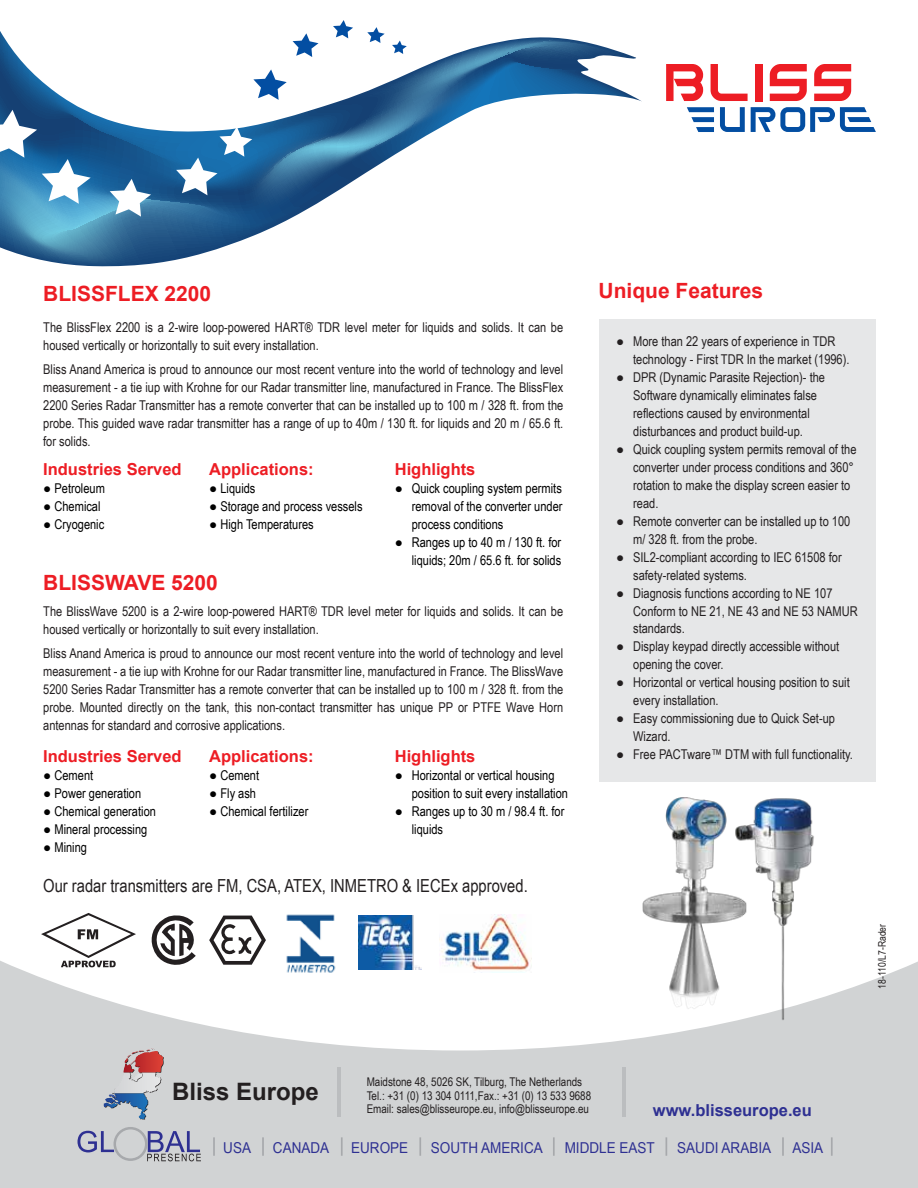
<style>
.page{position:relative;width:918px;height:1188px;background:#fff}
.page>*{position:absolute;margin:0;border:0;box-sizing:border-box;transform-origin:0 0}
.t1{font:700 24px "Arial";color:#231f20}
.t2{font:700 21px "Arial";color:#ed1d24}
.t3{font:18px "Arial Narrow";color:#231f20}
.t4{font:700 16.5px "Arial";color:#ed1d24}
.t5{font:700 16.5px "Arial";color:#2e3092}
.t6{font:15px "Arial Narrow";color:#2e3092;scale:1.1 1}
.t7{font:13.5px/18px "Arial Narrow";color:#231f20}
.t8{font:13.5px/18px "Arial Narrow";color:#010101}
.t9{font:12px/13.5px "Arial Narrow";color:#231f20}
.t10{font:10.5px "Arial Narrow";color:#231f20}
.s1{color:#ea2227}
</style>
<div class="page">
<svg style="left:0;top:949px;width:918px;height:239px;fill:#d1d3d4"></svg>
<img style="left:638px;top:797px;width:185px;height:234px">
<svg style="left:41px;top:913px;width:95px;height:54px"></svg>
<svg style="left:149px;top:915px;width:47px;height:52px"></svg>
<svg style="left:209px;top:916px;width:57px;height:49px"></svg>
<img style="left:281px;top:914px;width:58px;height:62px">
<div style="left:599px;top:320px;width:276px;height:462px;background:#e6e7e8"></div>
<img style="left:359px;top:916px;width:62px;height:53px">
<img style="left:440px;top:915px;width:92px;height:57px">
<svg style="left:213px;top:1137px;width:2px;height:19px"></svg>
<svg style="left:262px;top:1137px;width:2px;height:19px"></svg>
<svg style="left:341px;top:1137px;width:2px;height:19px"></svg>
<svg style="left:419px;top:1137px;width:2px;height:19px"></svg>
<svg style="left:553px;top:1137px;width:2px;height:19px"></svg>
<svg style="left:666px;top:1137px;width:1px;height:19px"></svg>
<svg style="left:782px;top:1137px;width:2px;height:19px"></svg>
<svg style="left:831px;top:1137px;width:2px;height:19px"></svg>
<svg style="left:78px;top:1127px;width:123px;height:34px;background:#b0b2c2"></svg>
<svg style="left:666px;top:64px;width:37px;height:37px"></svg>
<svg style="left:711px;top:64px;width:37px;height:37px"></svg>
<div style="left:755px;top:64px;width:7px;height:37px;background:#ed1d24"></div>
<svg style="left:770px;top:64px;width:37px;height:37px"></svg>
<svg style="left:814px;top:64px;width:37px;height:37px"></svg>
<svg style="left:687px;top:107px;width:27px;height:25px"></svg>
<svg style="left:720px;top:107px;width:25px;height:25px"></svg>
<svg style="left:751px;top:107px;width:125px;height:25px"></svg>
<hr style="left:338px;top:1068px;width:3px;height:49px;background:#bbbdbf">
<hr style="left:622px;top:1068px;width:4px;height:49px;background:#bbbdbf">
<svg style="left:104px;top:1048px;width:60px;height:72px;background:#b8acb5"></svg>
<svg style="left:0;top:31px;width:642px;height:235px"></svg>
<svg style="left:0;top:110px;width:91px;height:94px"></svg>
<svg style="left:110px;top:179px;width:41px;height:38px"></svg>
<svg style="left:176px;top:127px;width:76px;height:68px"></svg>
<svg style="left:253px;top:69px;width:34px;height:31px"></svg>
<svg style="left:293px;top:33px;width:25px;height:24px"></svg>
<svg style="left:333px;top:20px;width:20px;height:18px"></svg>
<svg style="left:367px;top:27px;width:18px;height:16px"></svg>
<svg style="left:392px;top:41px;width:15px;height:13px"></svg>
<h2 class="t2" style="left:43px;top:280px;width:170px">BLISSFLEX 2200</h2>
<p class="t7" style="left:43px;top:318px;width:522px">The BlissFlex 2200 is a 2-wire loop-powered HART® TDR level meter for liquids and solids. It can be housed vertically or horizontally to suit every installation.</p>
<p class="t7" style="left:43px;top:360px;width:522px;text-align:justify">Bliss Anand America is proud to announce our most recent venture into the world of technology and level measurement - a tie iup with Krohne for our Radar transmitter line, manufactured in France. The BlissFlex 2200 Series Radar Transmitter has a remote converter that can be installed up to 100 m / 328 ft. from the probe. This guided wave radar transmitter has a range of up to 40m / 130 ft. for liquids and 20 m / 65.6 ft. for solids.</p>
<p class="t4" style="left:43px;top:459px;width:140px">Industries Served</p>
<p class="t8" style="left:43px;top:479px;width:63px">● Petroleum</p>
<p class="t8" style="left:43px;top:497px;width:59px">● Chemical</p>
<p class="t8" style="left:43px;top:515px;width:63px">● Cryogenic</p>
<p class="t4" style="left:209px;top:459px;width:106px">Applications<span class="s1">:</span></p>
<p class="t8" style="left:209px;top:479px;width:48px">● Liquids</p>
<p class="t8" style="left:209px;top:497px;width:155px">● Storage and process vessels</p>
<p class="t8" style="left:209px;top:515px;width:106px">● High Temperatures</p>
<p class="t4" style="left:395px;top:459px;width:82px">Highlights</p>
<p class="t8" style="left:412px;top:479px;width:152px;text-align:justify;text-indent:-17px">● Quick coupling system permits removal of the converter under process conditions</p>
<p class="t8" style="left:395px;top:533px;width:168px;text-align:right">● Ranges up to 40 m / 130 ft. for liquids; 20m / 65.6 ft. for solids</p>
<h2 class="t2" style="left:43px;top:568px;width:176px">BLISSWAVE 5200</h2>
<p class="t7" style="left:43px;top:602px;width:521px">The BlissWave 5200 is a 2-wire loop-powered HART® TDR level meter for liquids and solids. It can be housed vertically or horizontally to suit every installation.</p>
<p class="t7" style="left:43px;top:644px;width:522px;text-align:justify">Bliss Anand America is proud to announce our most recent venture into the world of technology and level measurement - a tie iup with Krohne for our Radar transmitter line, manufactured in France. The BlissWave 5200 Series Radar Transmitter has a remote converter that can be installed up to 100 m / 328 ft. from the probe. Mounted directly on the tank, this non-contact transmitter has unique PP or PTFE Wave Horn antennas for standard and corrosive applications.</p>
<p class="t4" style="left:43px;top:746px;width:140px">Industries Served</p>
<p class="t8" style="left:43px;top:766px;width:51px">● Cement</p>
<p class="t8" style="left:43px;top:784px;width:99px">● Power generation</p>
<p class="t8" style="left:43px;top:802px;width:114px">● Chemical generation</p>
<p class="t8" style="left:43px;top:820px;width:106px">● Mineral processing</p>
<p class="t8" style="left:43px;top:838px;width:45px">● Mining</p>
<p class="t4" style="left:209px;top:746px;width:106px">Applications:</p>
<p class="t8" style="left:209px;top:766px;width:51px">● Cement</p>
<p class="t8" style="left:209px;top:784px;width:48px">● Fly ash</p>
<p class="t8" style="left:209px;top:802px;width:101px">● Chemical fertilizer</p>
<p class="t4" style="left:395px;top:746px;width:82px">Highlights</p>
<p class="t8" style="left:412px;top:766px;width:158px;text-indent:-17px">● Horizontal or vertical housing position to suit every installation</p>
<p class="t8" style="left:412px;top:802px;width:154px;text-indent:-17px">● Ranges up to 30 m / 98.4 ft. for liquids</p>
<h3 class="t3" style="left:43px;top:873px;width:486px">Our radar transmitters are FM, CSA, ATEX, INMETRO &amp; IECEx approved.</h3>
<h2 class="t2" style="left:599px;top:277px;width:166px">Unique Features</h2>
<p class="t7" style="left:633px;top:331px;width:218px;text-indent:-17px">● More than 22 years of experience in TDR technology - First TDR In the market (1996).</p>
<p class="t7" style="left:633px;top:367px;width:193px;text-indent:-17px">● DPR (Dynamic Parasite Rejection)- the Software dynamically eliminates false reflections caused by environmental disturbances and product build-up.</p>
<p class="t7" style="left:633px;top:439px;width:225px;text-indent:-17px">● Quick coupling system permits removal of the converter under process conditions and 360° rotation to make the display screen easier to read.</p>
<p class="t7" style="left:633px;top:511px;width:219px;text-indent:-17px">● Remote converter can be installed up to 100 m/ 328 ft. from the probe.</p>
<p class="t7" style="left:633px;top:547px;width:210px;text-indent:-17px">● SIL2-compliant according to IEC 61508 for safety-related systems.</p>
<p class="t7" style="left:633px;top:583px;width:226px;text-indent:-17px">● Diagnosis functions according to NE 107<br>Conform to NE 21, NE 43 and NE 53 NAMUR standards.</p>
<p class="t7" style="left:633px;top:637px;width:208px;text-indent:-17px">● Display keypad directly accessible without opening the cover.</p>
<p class="t7" style="left:633px;top:673px;width:218px;text-indent:-17px">● Horizontal or vertical housing position to suit every installation.</p>
<p class="t7" style="left:633px;top:709px;width:203px;text-indent:-17px">● Easy commissioning due to Quick Set-up<br>Wizard.</p>
<p class="t7" style="left:616px;top:745px;width:238px">● Free PACTware™ DTM with full functionality.</p>
<p class="t10" style="left:874px;top:988px;width:66px;rotate:-90deg">18-110/L7-Rader</p>
<h1 class="t1" style="left:172px;top:1076px;width:148px">Bliss Europe</h1>
<p class="t9" style="left:367px;top:1075px;width:226px">Maidstone 48, 5026 SK, Tilburg, The Netherlands<br>Tel.: +31 (0) 13 304 0111,Fax.: +31 (0) 13 533 9688<br>Email: sales@blisseurope.eu, info@blisseurope.eu</p>
<p class="t5" style="left:653px;top:1100px;width:160px">www.blisseurope.eu</p>
<p class="t6" style="left:223px;top:1137px;width:27px">USA</p>
<p class="t6" style="left:273px;top:1137px;width:53px">CANADA</p>
<p class="t6" style="left:351px;top:1137px;width:53px">EUROPE</p>
<p class="t6" style="left:431px;top:1137px;width:103px">SOUTH AMERICA</p>
<p class="t6" style="left:565px;top:1137px;width:84px">MIDDLE EAST</p>
<p class="t6" style="left:677px;top:1137px;width:87px">SAUDI ARABIA</p>
<p class="t6" style="left:792px;top:1137px;width:30px">ASIA</p>
</div>
